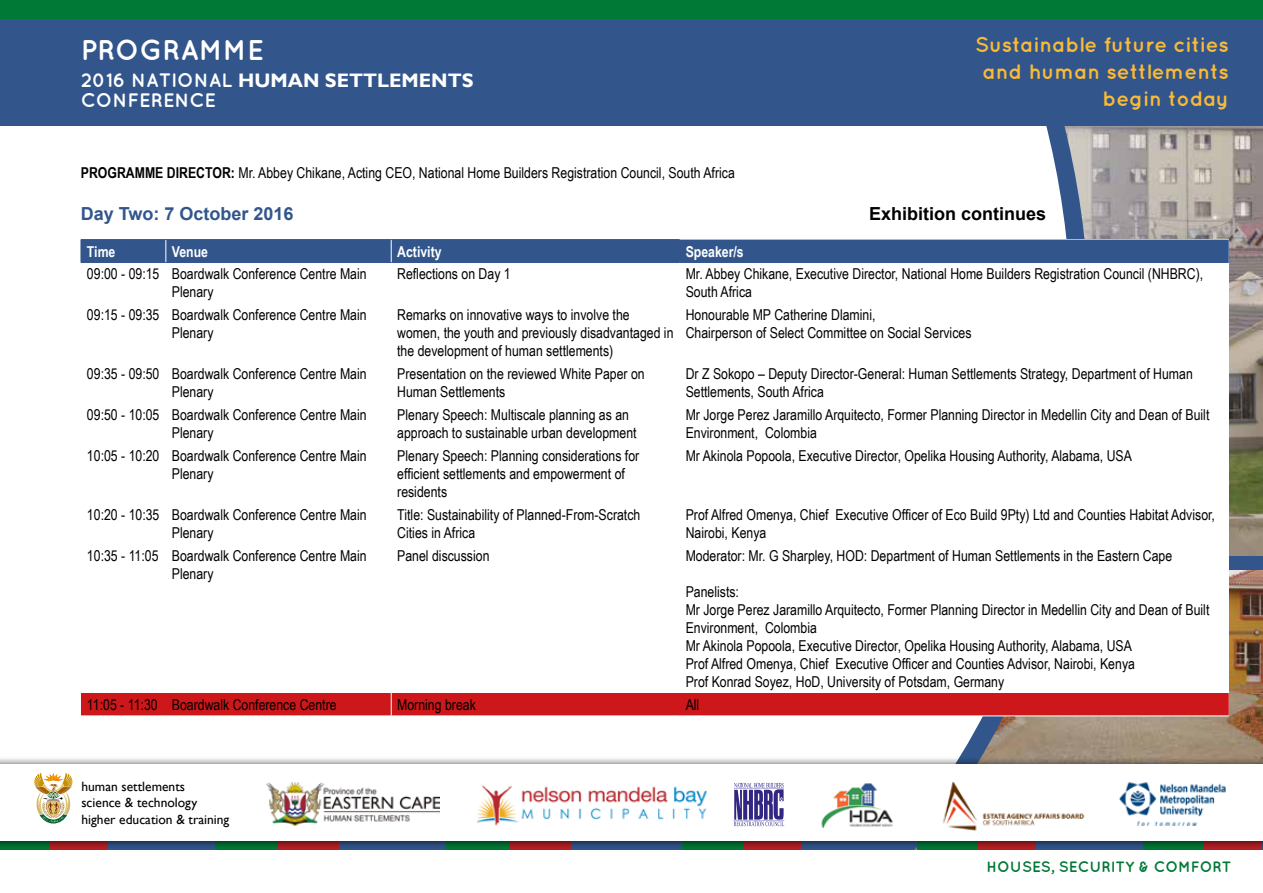
<style>
.page{position:relative;width:1263px;height:893px;background:#fff}
.page>*{position:absolute;margin:0;border:0;box-sizing:border-box;transform-origin:0 0}
.t1{font:700 28.5px "Quicksand";color:#fff}
.t2{font:700 21px/27px "Quicksand";color:#fbba34;text-align:right}
.t3{font:700 19.5px "Gill Sans";color:#fff}
.t4{font:700 19.5px "Quicksand";color:#fff}
.t5{font:700 18px "Arial";color:#32568c}
.t6{font:700 18px "Arial";color:#000}
.t7{font:15px/18px "Arial Narrow";color:#000}
.t8{font:700 15px "Arial Narrow";color:#fff}
.t9{font:700 15px "Quicksand";color:#007836}
.t10{font:13.5px/16.2px "Gill Sans";color:#000}
.s1{font-family:"Quicksand"}
.s2{font-weight:700}
</style>
<div class="page">
<svg style="left:605px;top:125px;width:658px;height:725px"></svg>
<div style="left:0;top:0;width:1263px;height:48px;background:#007836"></div>
<div style="left:0;top:19px;width:1263px;height:106px;background:#32568c"></div>
<div style="left:1053px;top:556px;width:210px;height:13px;background:#32568c"></div>
<div style="left:917px;top:840px;width:61px;height:23px;background:#007836"></div>
<div style="left:978px;top:840px;width:58px;height:23px;background:#b72024"></div>
<div style="left:1036px;top:840px;width:107px;height:23px;background:#32568c"></div>
<div style="left:1143px;top:840px;width:62px;height:23px;background:#007836"></div>
<div style="left:1205px;top:840px;width:58px;height:23px;background:#b72024"></div>
<div style="left:682px;top:832px;width:62px;height:24px;background:#007836"></div>
<div style="left:744px;top:832px;width:58px;height:24px;background:#b72024"></div>
<div style="left:802px;top:832px;width:106px;height:24px;background:#32568c"></div>
<div style="left:0;top:832px;width:50px;height:24px;background:#007836"></div>
<div style="left:50px;top:832px;width:59px;height:24px;background:#b72024"></div>
<div style="left:109px;top:832px;width:106px;height:24px;background:#32568c"></div>
<div style="left:215px;top:832px;width:64px;height:24px;background:#007836"></div>
<div style="left:279px;top:832px;width:60px;height:24px;background:#b72024"></div>
<div style="left:339px;top:832px;width:110px;height:24px;background:#32568c"></div>
<div style="left:446px;top:832px;width:65px;height:24px;background:#007836"></div>
<div style="left:511px;top:832px;width:60px;height:24px;background:#b72024"></div>
<div style="left:571px;top:832px;width:111px;height:24px;background:#32568c"></div>
<div style="left:0;top:756px;width:1263px;height:93px;background:#000;opacity:.75"></div>
<div style="left:0;top:765px;width:1263px;height:76px;background:#fff"></div>
<img style="left:266px;top:782px;width:173px;height:44px">
<img style="left:477px;top:785px;width:230px;height:41px">
<img style="left:1119px;top:782px;width:107px;height:44px">
<svg style="left:733px;top:783px;width:51px;height:43px"></svg>
<img style="left:821px;top:783px;width:72px;height:45px">
<img style="left:942px;top:783px;width:143px;height:48px">
<svg style="left:34px;top:773px;width:39px;height:50px"></svg>
<div style="left:0;top:850px;width:1263px;height:43px;background:#fff"></div>
<svg style="left:605px;top:263px;width:624px;height:430px"></svg>
<svg style="left:605px;top:303px;width:624px;height:241px"></svg>
<hr style="left:391px;top:362px;width:289px;height:1px;background:#fff">
<hr style="left:391px;top:403px;width:289px;height:1px;background:#fff">
<hr style="left:391px;top:444px;width:289px;height:1px;background:#fff">
<hr style="left:680px;top:444px;width:549px;height:1px;background:#fff">
<hr style="left:391px;top:503px;width:289px;height:1px;background:#fff">
<hr style="left:680px;top:503px;width:549px;height:1px;background:#fff">
<hr style="left:391px;top:544px;width:289px;height:1px;background:#fff">
<hr style="left:680px;top:544px;width:549px;height:1px;background:#fff">
<div style="left:81px;top:693px;width:1148px;height:23px;background:#cd171a"></div>
<hr style="left:391px;top:716px;width:289px;height:1px;background:#fff">
<hr style="left:680px;top:716px;width:549px;height:1px;background:#fff">
<hr style="left:81px;top:239px;width:85px;height:1px;background:#32568c">
<div style="left:81px;top:240px;width:1148px;height:22px;background:#32568c"></div>
<hr style="left:166px;top:239px;width:225px;height:1px;background:#32568c">
<hr style="left:391px;top:239px;width:289px;height:1px;background:#32568c">
<hr style="left:81px;top:262px;width:85px;height:1px;background:#32568c">
<hr style="left:166px;top:262px;width:225px;height:1px;background:#32568c">
<hr style="left:391px;top:262px;width:289px;height:1px;background:#32568c">
<hr style="left:680px;top:262px;width:549px;height:1px;background:#32568c">
<h1 class="t1" style="left:81px;top:33px;width:185px">PROGRAMME</h1>
<h3 class="t3" style="left:81px;top:69px;width:394px"><span class="s1">2016 NATIONAL</span> HUMAN SETTLEMENTS</h3>
<h3 class="t4" style="left:81px;top:88px;width:137px">CONFERENCE</h3>
<h2 class="t2" style="left:975px;top:30px;width:255px">Sustainable future cities and human settlements begin today</h2>
<p class="t7" style="left:81px;top:163px;width:656px"><span class="s2">PROGRAMME DIRECTOR:</span> Mr. Abbey Chikane, Acting CEO, National Home Builders Registration Council, South Africa</p>
<p class="t5" style="left:81px;top:201px;width:214px">Day Two: 7 October 2016</p>
<p class="t6" style="left:869px;top:201px;width:179px">Exhibition continues</p>
<p class="t8" style="left:87px;top:240px;width:30px">Time</p>
<p class="t8" style="left:172px;top:240px;width:38px">Venue</p>
<p class="t8" style="left:397px;top:240px;width:46px">Activity</p>
<p class="t8" style="left:686px;top:240px;width:60px">Speaker/s</p>
<p class="t7" style="left:172px;top:265px;width:196px;text-indent:-85px">09:00 - 09:15 Boardwalk Conference Centre Main<br>Plenary</p>
<p class="t7" style="left:397px;top:265px;width:115px">Reflections on Day 1</p>
<p class="t7" style="left:686px;top:265px;width:519px">Mr. Abbey Chikane, Executive Director, National Home Builders Registration Council (NHBRC),<br>South Africa</p>
<p class="t7" style="left:172px;top:305px;width:196px;text-indent:-85px">09:15 - 09:35 Boardwalk Conference Centre Main<br>Plenary</p>
<p class="t7" style="left:397px;top:305px;width:278px">Remarks on innovative ways to involve the women, the youth and previously disadvantaged in the development of human settlements)</p>
<p class="t7" style="left:686px;top:305px;width:287px">Honourable MP Catherine Dlamini,<br>Chairperson of Select Committee on Social Services</p>
<p class="t7" style="left:172px;top:364px;width:196px;text-indent:-85px">09:35 - 09:50 Boardwalk Conference Centre Main<br>Plenary</p>
<p class="t7" style="left:397px;top:364px;width:249px">Presentation on the reviewed White Paper on<br>Human Settlements</p>
<p class="t7" style="left:686px;top:364px;width:509px">Dr Z Sokopo – Deputy Director-General: Human Settlements Strategy, Department of Human<br>Settlements, South Africa</p>
<p class="t7" style="left:172px;top:405px;width:196px;text-indent:-85px">09:50 - 10:05 Boardwalk Conference Centre Main<br>Plenary</p>
<p class="t7" style="left:397px;top:405px;width:241px">Plenary Speech: Multiscale planning as an approach to sustainable urban development</p>
<p class="t7" style="left:686px;top:405px;width:525px">Mr Jorge Perez Jaramillo Arquitecto, Former Planning Director in Medellin City and Dean of Built<br>Environment, Colombia</p>
<p class="t7" style="left:172px;top:446px;width:196px;text-indent:-85px">10:05 - 10:20 Boardwalk Conference Centre Main<br>Plenary</p>
<p class="t7" style="left:397px;top:446px;width:244px">Plenary Speech: Planning considerations for efficient settlements and empowerment of residents</p>
<p class="t7" style="left:686px;top:446px;width:448px">Mr Akinola Popoola, Executive Director, Opelika Housing Authority, Alabama, USA</p>
<p class="t7" style="left:172px;top:505px;width:196px;text-indent:-85px">10:20 - 10:35 Boardwalk Conference Centre Main<br>Plenary</p>
<p class="t7" style="left:397px;top:505px;width:245px">Title: Sustainability of Planned-From-Scratch<br>Cities in Africa</p>
<p class="t7" style="left:686px;top:505px;width:531px">Prof Alfred Omenya, Chief Executive Officer of Eco Build 9Pty) Ltd and Counties Habitat Advisor,<br>Nairobi, Kenya</p>
<p class="t7" style="left:172px;top:546px;width:196px;text-indent:-85px">10:35 - 11:05 Boardwalk Conference Centre Main<br>Plenary</p>
<p class="t7" style="left:397px;top:546px;width:94px">Panel discussion</p>
<p class="t7" style="left:686px;top:546px;width:488px">Moderator: Mr. G Sharpley, HOD: Department of Human Settlements in the Eastern Cape</p>
<p class="t7" style="left:686px;top:582px;width:525px">Panelists:<br>Mr Jorge Perez Jaramillo Arquitecto, Former Planning Director in Medellin City and Dean of Built Environment, Colombia<br>Mr Akinola Popoola, Executive Director, Opelika Housing Authority, Alabama, USA<br>Prof Alfred Omenya, Chief Executive Officer and Counties Advisor, Nairobi, Kenya<br>Prof Konrad Soyez, HoD, University of Potsdam, Germany</p>
<p class="t7" style="left:87px;top:695px;width:251px">11:05 - 11:30 Boardwalk Conference Centre</p>
<p class="t7" style="left:397px;top:695px;width:80px">Morning break</p>
<p class="t7" style="left:686px;top:695px;width:15px">All</p>
<p class="t10" style="left:81px;top:779px;width:149px">human settlements<br>science &amp; technology higher education &amp; training</p>
<p class="t9" style="left:986px;top:858px;width:247px">HOUSES, SECURITY &amp; COMFORT</p>
</div>
